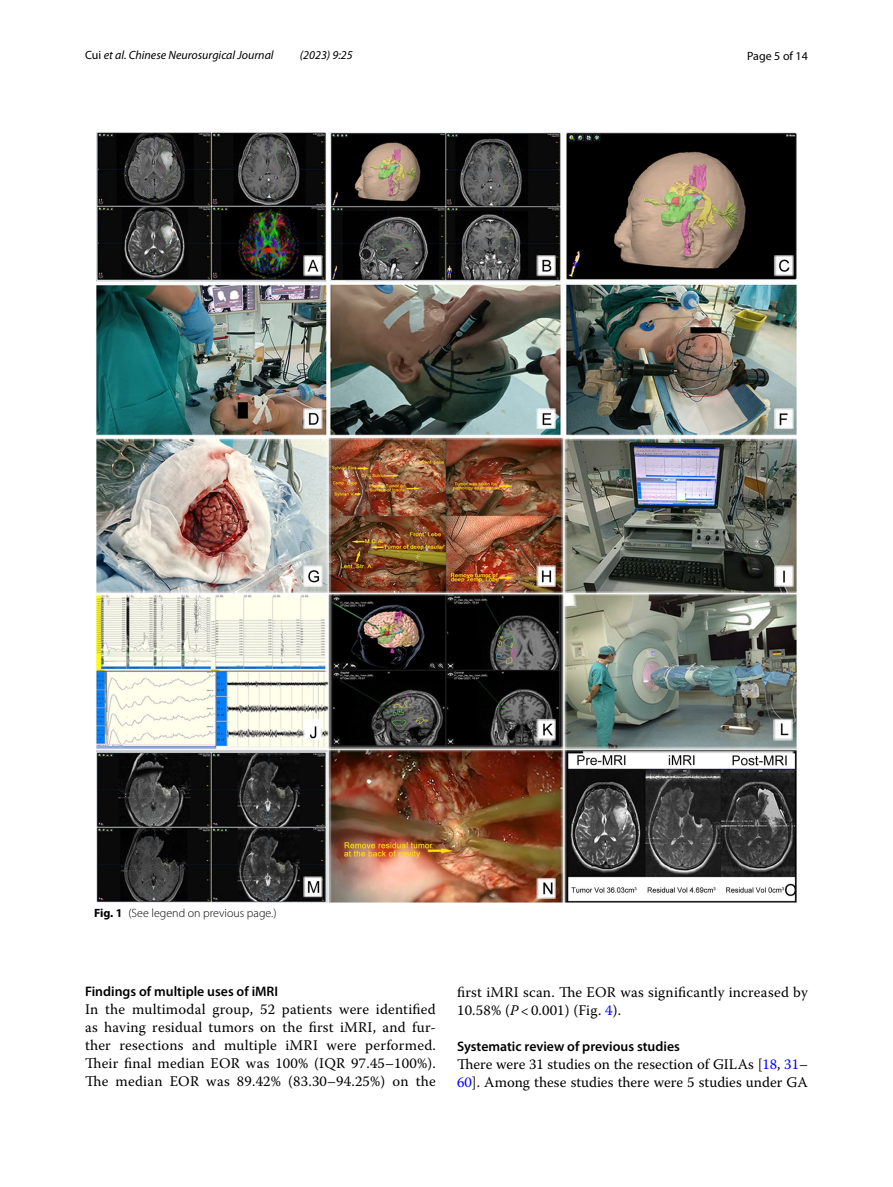
<style>
.page{position:relative;width:893px;height:1187px;background:#fff}
.page>*{position:absolute;margin:0;border:0;box-sizing:border-box;transform-origin:0 0}
.t1{font:14.7px/18px "Warnock Pro";letter-spacing:.015em;color:#000}
.t2{font:600 13.8px "Myriad Pro";color:#000}
.t3{font:italic 12px "Myriad Pro";color:#000}
.t4{font:300 12px "Myriad Pro";color:#000}
.t5{font:12px "Myriad Pro";color:#000}
.s1{font-style:normal}
.s2{font-weight:700}
.s3{font-style:italic}
.s4{color:#00f}
</style>
<div class="page">
<img style="left:96px;top:133px;width:701px;height:768px">
<p class="t3" style="left:85px;top:48px;width:190px"><span class="s1">Cui</span> et al. Chinese Neurosurgical Journal</p>
<p class="t3" style="left:300px;top:48px;width:54px">(2023) 9:25</p>
<p class="t5" style="left:747px;top:48px;width:62px">Page 5 of 14</p>
<p class="t4" style="left:94px;top:906px;width:184px"><span class="s2">Fig. 1</span> (See legend on previous page.)</p>
<p class="t2" style="left:85px;top:982px;width:195px">Findings of multiple uses of iMRI</p>
<p class="t1" style="left:85px;top:1000px;width:352px;text-align:justify">In the multimodal group, 52 patients were identified as having residual tumors on the first iMRI, and fur&shy;ther resections and multiple iMRI were performed.<br>Their final median EOR was 100% (IQR 97.45–100%).<br>The median EOR was 89.42% (83.30–94.25%) on the</p>
<p class="t1" style="left:457px;top:982px;width:352px">first iMRI scan. The EOR was significantly increased by<br>10.58% (<span class="s3">P</span> &lt; 0.001) (Fig. <span class="s4">4</span>).</p>
<p class="t2" style="left:457px;top:1037px;width:224px">Systematic review of previous studies</p>
<p class="t1" style="left:457px;top:1054px;width:352px">There were 31 studies on the resection of GILAs [<span class="s4">18</span>, <span class="s4">31</span>–<br><span class="s4">60</span>]. Among these studies there were 5 studies under GA</p>
</div>
